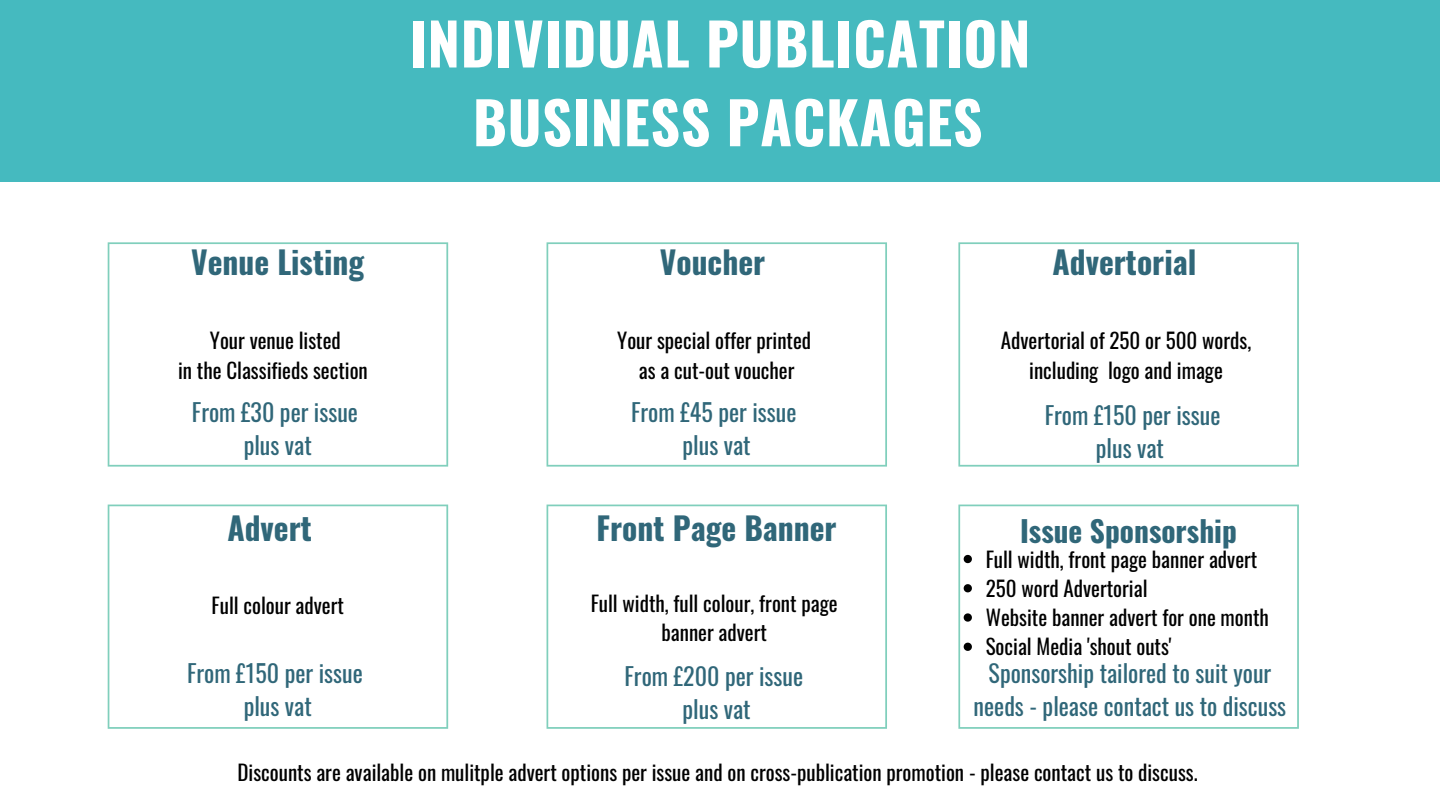
<style>
.page{position:relative;width:1440px;height:810px;background:#fff}
.page>*{position:absolute;margin:0;border:0;box-sizing:border-box;transform-origin:0 0}
.t1{font:700 58px/78.8px "Oswald";letter-spacing:.01em;color:#fff;text-align:center}
.t2{font:700 31.5px "Oswald";color:#306779}
.t3{font:700 29.4px "Oswald";color:#306779}
.t4{font:24px/33px "Oswald";color:#306779;text-align:center}
.t5{font:21px/29.2px "Oswald";color:#000;text-align:center}
</style>
<div class="page">
<svg style="left:958px;top:242px;width:341px;height:225px"></svg>
<div style="left:0;top:0;width:1440px;height:182px;background:#45babf"></div>
<svg style="left:547px;top:242px;width:340px;height:225px"></svg>
<svg style="left:547px;top:505px;width:340px;height:224px"></svg>
<svg style="left:958px;top:505px;width:341px;height:224px"></svg>
<svg style="left:108px;top:242px;width:340px;height:225px"></svg>
<svg style="left:964px;top:555px;width:8px;height:8px"></svg>
<svg style="left:964px;top:584px;width:8px;height:8px"></svg>
<svg style="left:964px;top:613px;width:8px;height:9px"></svg>
<svg style="left:964px;top:643px;width:8px;height:8px"></svg>
<svg style="left:108px;top:505px;width:340px;height:224px"></svg>
<h2 class="t2" style="left:191px;top:238px;width:174px">Venue Listing</h2>
<p class="t5" style="left:178px;top:325px;width:191px">Your venue listed<br>in the Classifieds section</p>
<p class="t4" style="left:192px;top:395px;width:168px">From £30 per issue plus vat</p>
<h1 class="t1" style="left:409px;top:2px;width:623px">INDIVIDUAL PUBLICATION<br>BUSINESS PACKAGES</h1>
<h2 class="t2" style="left:660px;top:238px;width:107px">Voucher</h2>
<h2 class="t2" style="left:1053px;top:238px;width:145px">Advertorial</h2>
<p class="t5" style="left:617px;top:325px;width:195px">Your special offer printed as a cut-out voucher</p>
<p class="t4" style="left:631px;top:394px;width:167px">From £45 per issue plus vat</p>
<p class="t5" style="left:1001px;top:325px;width:252px">Advertorial of 250 or 500 words, including logo and image</p>
<p class="t4" style="left:1045px;top:397px;width:177px">From £150 per issue plus vat</p>
<h2 class="t2" style="left:227px;top:504px;width:86px">Advert</h2>
<h2 class="t2" style="left:597px;top:504px;width:242px">Front Page Banner</h2>
<p class="t5" style="left:212px;top:590px;width:134px">Full colour advert</p>
<p class="t5" style="left:591px;top:587px;width:249px">Full width, full colour, front page banner advert</p>
<h3 class="t3" style="left:1020px;top:508px;width:218px">Issue Sponsorship</h3>
<p class="t5" style="left:986px;top:544px;width:285px;text-align:left">Full width, front page banner advert<br>250 word Advertorial<br>Website banner advert for one month<br>Social Media 'shout outs'</p>
<p class="t4" style="left:187px;top:656px;width:177px">From £150 per issue plus vat</p>
<p class="t4" style="left:625px;top:658px;width:180px">From £200 per issue plus vat</p>
<p class="t4" style="left:974px;top:656px;width:314px">Sponsorship tailored to suit your needs - please contact us to discuss</p>
<p class="t5" style="left:237px;top:757px;width:962px">Discounts are available on mulitple advert options per issue and on cross-publication promotion - please contact us to discuss.</p>
</div>
